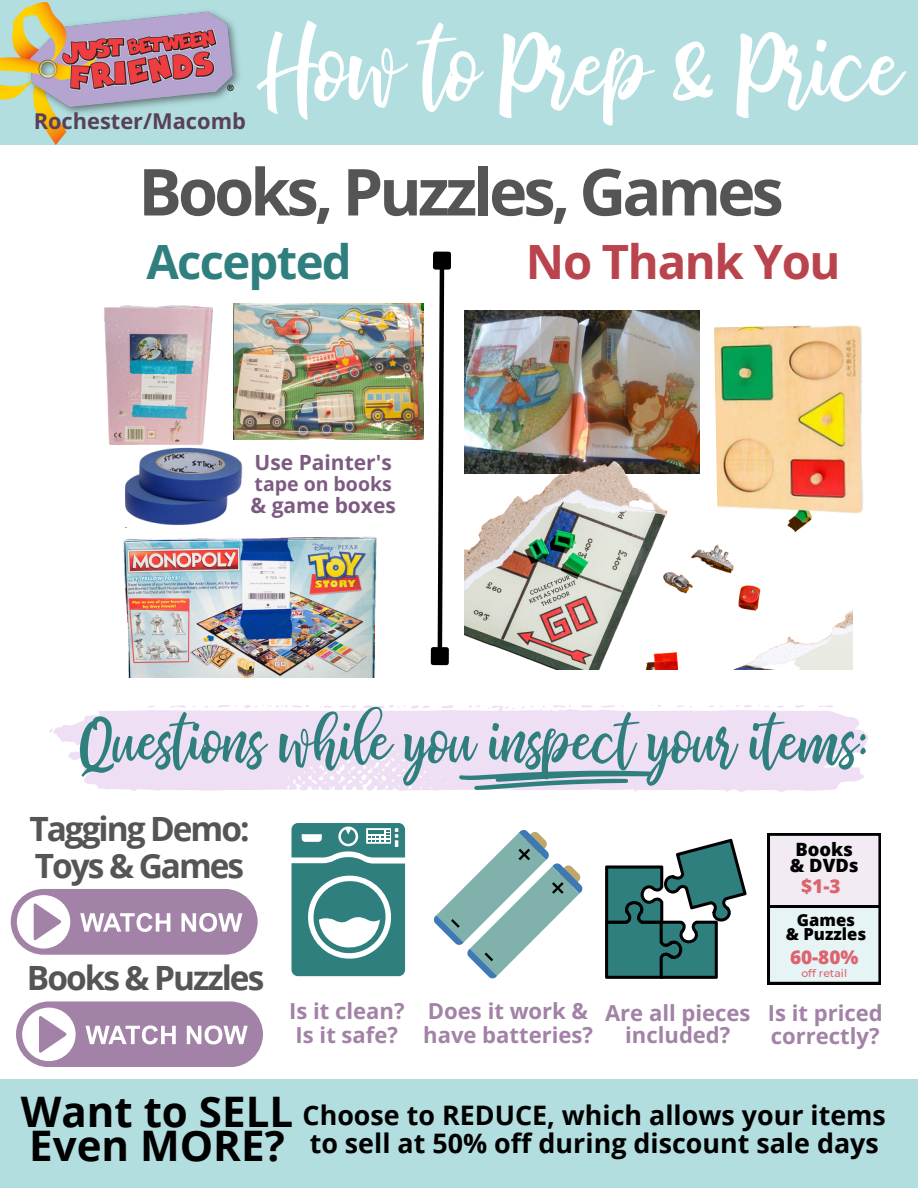
<style>
.page{position:relative;width:918px;height:1188px;background:#fff}
.page>*{position:absolute;margin:0;border:0;box-sizing:border-box;transform-origin:0 0}
.t1{font:86.85px "bhatoshine";color:#fff}
.t2{font:700 64.8px "Open Sans";letter-spacing:-.06em;color:#555}
.t3{font:56.85px "bhatoshine";color:#2f7f7e}
.t4{font:700 47.25px "Open Sans";letter-spacing:-.03em;color:#ba444d}
.t5{font:700 47.25px "Open Sans";letter-spacing:-.035em;color:#2f7f7e}
.t6{font:700 42.15px/33.8px "Open Sans";color:#000}
.t7{font:700 33.45px/36.5px "Open Sans";letter-spacing:-.06em;color:#555}
.t8{font:700 26.85px/28.2px "Open Sans";color:#000}
.t9{font:700 22.05px/23.9px "Open Sans";color:#a282a6}
.t10{font:700 21.9px "Open Sans";color:#58405b}
.t11{font:700 21px "Open Sans";color:#7d5b81}
.t12{font:700 19.5px "Open Sans";color:#7d5b81}
.t13{font:800 19.05px "Open Sans";color:#dc646d}
.t14{font:800 18.3px/15.5px "Open Sans";color:#000;text-align:center}
.t15{font:800 16.5px/14px "Open Sans";color:#000;text-align:center}
.t16{font:500 10.8px "Montserrat";color:#dc646d}
</style>
<div class="page">
<div style="left:0;top:0;width:918px;height:145px;background:#b2dee0"></div>
<svg style="left:49px;top:705px;width:820px;height:87px;fill:#efdff4"></svg>
<svg style="left:459px;top:771px;width:193px;height:19px"></svg>
<div style="left:0;top:1079px;width:918px;height:109px;background:#b2dee0"></div>
<img style="left:0;top:2px;width:240px;height:143px">
<img style="left:233px;top:304px;width:190px;height:136px">
<svg style="left:437px;top:270px;width:8px;height:377px"></svg>
<div style="left:435px;top:254px;width:14px;height:13px;background:#000"></div>
<div style="left:433px;top:252px;width:18px;height:18px;border:4px solid #000"></div>
<div style="left:433px;top:649px;width:14px;height:14px;background:#000"></div>
<div style="left:431px;top:647px;width:18px;height:18px;border:4px solid #000"></div>
<img style="left:464px;top:310px;width:235px;height:145px">
<img style="left:464px;top:455px;width:388px;height:215px">
<img style="left:714px;top:325px;width:149px;height:206px">
<img style="left:123px;top:536px;width:254px;height:142px">
<img style="left:104px;top:305px;width:109px;height:140px">
<img style="left:125px;top:441px;width:118px;height:87px">
<svg style="left:768px;top:834px;width:113px;height:150px"></svg>
<svg style="left:433px;top:830px;width:150px;height:149px"></svg>
<svg style="left:605px;top:839px;width:142px;height:140px"></svg>
<svg style="left:291px;top:823px;width:114px;height:153px"></svg>
<div style="left:11px;top:889px;width:247px;height:65px;background:#a282a6;border-radius:33px"></div>
<svg style="left:17px;top:895px;width:225px;height:54px"></svg>
<div style="left:16px;top:1001px;width:247px;height:66px;background:#a282a6;border-radius:33px"></div>
<svg style="left:22px;top:1008px;width:226px;height:53px"></svg>
<p class="t10" style="left:34px;top:105px;width:214px">Rochester/Macomb</p>
<h1 class="t1" style="left:262px;top:3px;width:640px">How to Prep &amp; Price</h1>
<h2 class="t2" style="left:138px;top:146px;width:647px">Books, Puzzles, Games</h2>
<h3 class="t5" style="left:146px;top:228px;width:207px">Accepted</h3>
<h3 class="t4" style="left:526px;top:228px;width:316px">No Thank You</h3>
<p class="t11" style="left:255px;top:447px;width:139px">Use Painter's</p>
<p class="t12" style="left:255px;top:470px;width:139px">tape on books</p>
<p class="t11" style="left:251px;top:491px;width:147px">&amp; game boxes</p>
<h3 class="t3" style="left:79px;top:699px;width:793px">Questions while you inspect your items:</h3>
<h3 class="t7" style="left:29px;top:810px;width:222px">Tagging Demo:<br>Toys &amp; Games</h3>
<h3 class="t7" style="left:27px;top:959px;width:239px">Books &amp; Puzzles</h3>
<p class="t14" style="left:790px;top:841px;width:70px">Books &amp; DVDs</p>
<p class="t13" style="left:801px;top:873px;width:41px">$1-3</p>
<p class="t15" style="left:786px;top:913px;width:82px">Games<br>&amp; Puzzles</p>
<p class="t13" style="left:790px;top:944px;width:70px">60-80%</p>
<p class="t16" style="left:801px;top:966px;width:47px">off retail</p>
<p class="t9" style="left:289px;top:999px;width:117px">Is it clean?<br>Is it safe?</p>
<p class="t9" style="left:423px;top:999px;width:171px">Does it work &amp; have batteries?</p>
<p class="t9" style="left:605px;top:1002px;width:147px;line-height:22px;text-align:center">Are all pieces included?</p>
<p class="t9" style="left:768px;top:1001px;width:117px;line-height:22.5px">Is it priced correctly?</p>
<h3 class="t6" style="left:21px;top:1094px;width:274px">Want to SELL<br>Even MORE?</h3>
<p class="t8" style="left:303px;top:1100px;width:585px">Choose to REDUCE, which allows your items to sell at 50% off during discount sale days</p>
</div>
